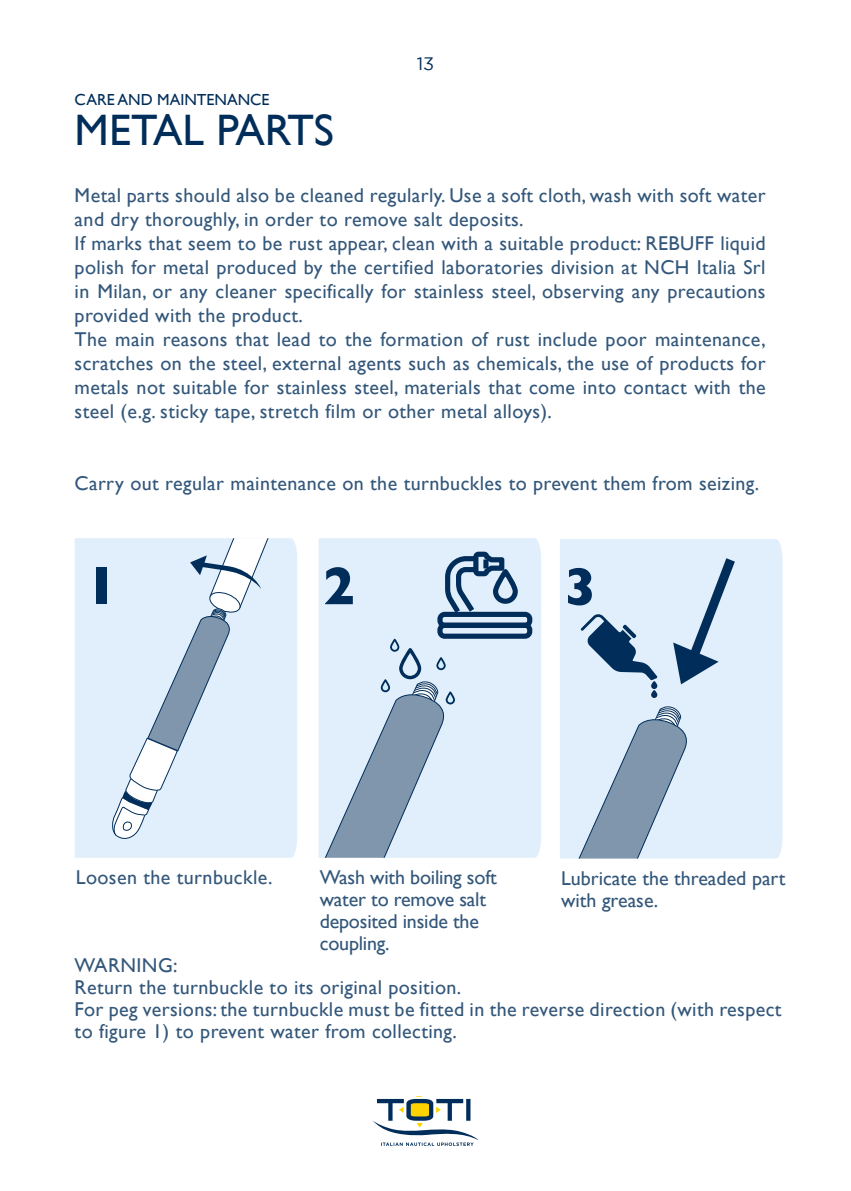
<style>
.page{position:relative;width:851px;height:1191px;background:#fff}
.page>*{position:absolute;margin:0;border:0;box-sizing:border-box;transform-origin:0 0}
.t1{font:700 54px "Gill Sans";color:#002d59}
.t2{font:44px "Gill Sans";color:#002d59}
.t3{font:20px/24px "Gill Sans";letter-spacing:.02em;color:#33577a}
.t4{font:20px/22px "Gill Sans";letter-spacing:-.01em;color:#33577a}
.t5{font:20px/22px "Gill Sans";color:#33577a}
.t6{font:18px "Gotham";color:#002d59}
.t7{font:16px "Gill Sans";color:#002d59}
</style>
<div class="page">
<svg style="left:372px;top:1096px;width:106px;height:50px"></svg>
<div style="left:75px;top:538px;width:222px;height:319px;background:#e1eefb"></div>
<div style="left:318px;top:538px;width:223px;height:319px;background:#e1eefb"></div>
<div style="left:560px;top:539px;width:222px;height:319px;background:#e1eefb"></div>
<svg style="left:560px;top:705px;width:130px;height:153px;background:#b7c8d9"></svg>
<svg style="left:110px;top:538px;width:159px;height:304px;background:#d4e2ef"></svg>
<svg style="left:318px;top:550px;width:215px;height:307px;background:#c6d6e6"></svg>
<svg style="left:392px;top:641px;width:5px;height:9px"></svg>
<svg style="left:669px;top:558px;width:65px;height:131px;background:#b2c5d9"></svg>
<svg style="left:580px;top:613px;width:77px;height:85px;background:#9cb3c9"></svg>
<p class="t7" style="left:75px;top:90px;width:196px">CARE AND MAINTENANCE</p>
<h2 class="t2" style="left:75px;top:104px;width:261px">METAL PARTS</h2>
<p class="t6" style="left:416px;top:53px;width:19px">13</p>
<p class="t3" style="left:75px;top:183px;width:692px">Metal parts should also be cleaned regularly. Use a soft cloth, wash with soft water and dry thoroughly, in order to remove salt deposits.<br>If marks that seem to be rust appear, clean with a suitable product: REBUFF liquid polish for metal produced by the certified laboratories division at NCH Italia Srl in Milan, or any cleaner specifically for stainless steel, observing any precautions provided with the product.<br>The main reasons that lead to the formation of rust include poor maintenance, scratches on the steel, external agents such as chemicals, the use of products for metals not suitable for stainless steel, materials that come into contact with the steel (e.g. sticky tape, stretch film or other metal alloys).</p>
<p class="t3" style="left:75px;top:471px;width:686px">Carry out regular maintenance on the turnbuckles to prevent them from seizing.</p>
<h1 class="t1" style="left:86px;top:543px;width:34px">1</h1>
<h1 class="t1" style="left:323px;top:543px;width:34px">2</h1>
<h1 class="t1" style="left:564px;top:544px;width:34px">3</h1>
<p class="t3" style="left:76px;top:865px;width:198px">Loosen the turnbuckle.</p>
<p class="t4" style="left:320px;top:866px;width:178px">Wash with boiling soft water to remove salt deposited inside the coupling.</p>
<p class="t5" style="left:561px;top:867px;width:226px">Lubricate the threaded part with grease.</p>
<p class="t3" style="left:75px;top:953px;width:708px;line-height:22px">WARNING:<br>Return the turnbuckle to its original position.<br>For peg versions: the turnbuckle must be fitted in the reverse direction (with respect to figure 1) to prevent water from collecting.</p>
</div>
